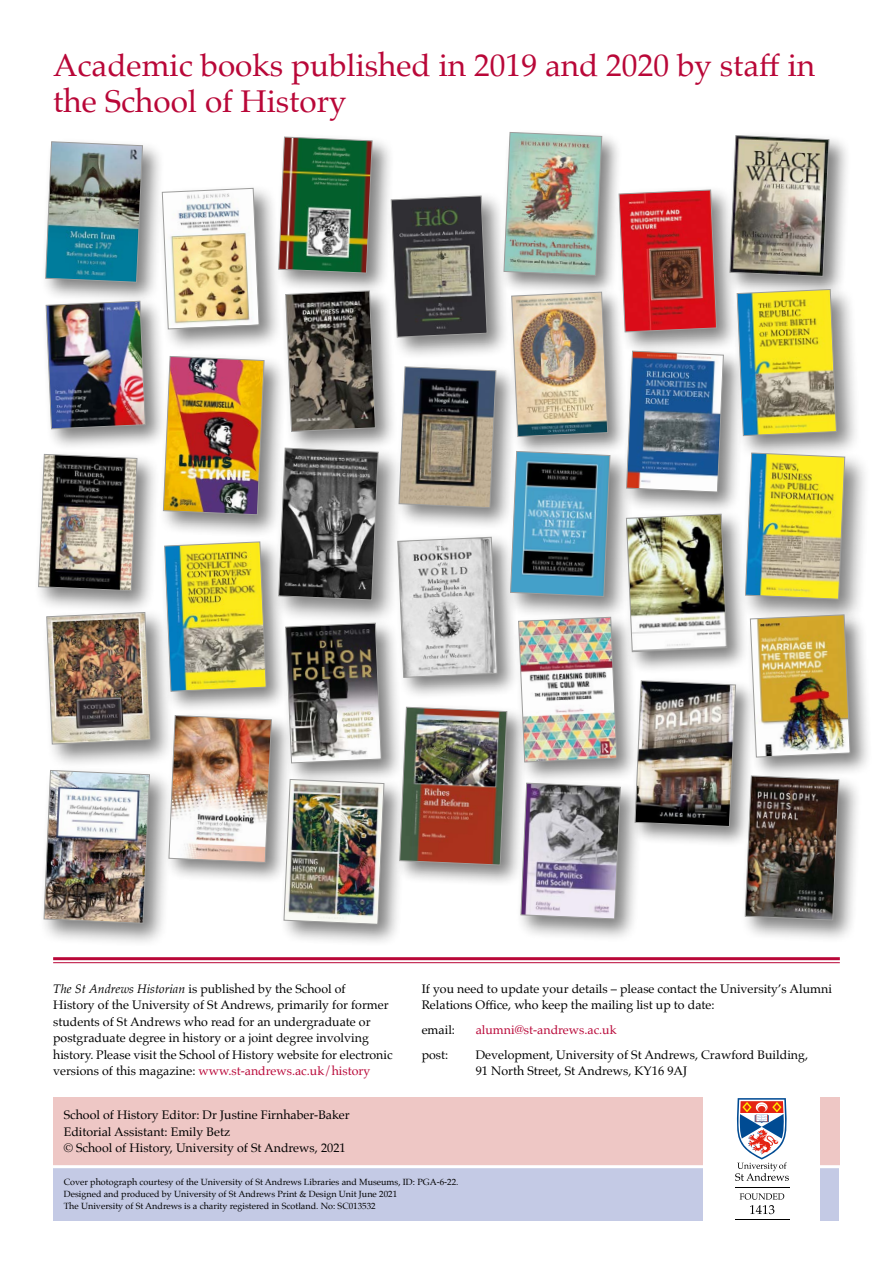
<style>
.page{position:relative;width:893px;height:1263px;background:#fff}
.page>*{position:absolute;margin:0;border:0;box-sizing:border-box;transform-origin:0 0}
.Head{font:31.5px "Palatino";color:#b90738}
.PubInfo{font:12.3px/16.5px "Palatino";color:#000}
.PubInfo-2{font:12.3px "Palatino";color:#b90738}
.SmallPrint{font:9px "Palatino";color:#000}
.s1{font-style:italic}
.s2{color:#b90738}
</style>
<div class="page">
<div style="left:41px;top:137px;width:124px;height:168px;background:#000;opacity:.5"></div>
<img style="left:45px;top:141px;width:98px;height:142px">
<div style="left:41px;top:296px;width:127px;height:155px;background:#000;opacity:.5"></div>
<img style="left:46px;top:301px;width:100px;height:128px">
<div style="left:33px;top:449px;width:128px;height:165px;background:#000;opacity:.5"></div>
<svg style="left:38px;top:454px;width:100px;height:137px;background:#7c776f"></svg>
<div style="left:41px;top:607px;width:134px;height:162px;background:#000;opacity:.5"></div>
<img style="left:46px;top:612px;width:105px;height:133px">
<div style="left:39px;top:765px;width:135px;height:183px;background:#000;opacity:.5"></div>
<img style="left:43px;top:770px;width:107px;height:154px">
<div style="left:157px;top:183px;width:126px;height:169px;background:#000;opacity:.5"></div>
<svg style="left:162px;top:188px;width:98px;height:141px"></svg>
<div style="left:158px;top:351px;width:130px;height:187px;background:#000;opacity:.5"></div>
<img style="left:163px;top:356px;width:102px;height:159px">
<div style="left:160px;top:537px;width:129px;height:177px;background:#000;opacity:.5"></div>
<img style="left:164px;top:541px;width:103px;height:151px">
<div style="left:164px;top:711px;width:130px;height:174px;background:#000;opacity:.5"></div>
<img style="left:168px;top:715px;width:104px;height:148px">
<div style="left:274px;top:132px;width:121px;height:163px;background:#000;opacity:.5"></div>
<svg style="left:278px;top:136px;width:95px;height:138px;background:#537151"></svg>
<div style="left:281px;top:286px;width:117px;height:168px;background:#000;opacity:.5"></div>
<svg style="left:285px;top:290px;width:91px;height:142px;background:#5f5a54"></svg>
<div style="left:273px;top:442px;width:131px;height:184px;background:#000;opacity:.5"></div>
<svg style="left:278px;top:448px;width:101px;height:152px;background:#5a5a5a"></svg>
<div style="left:281px;top:618px;width:123px;height:167px;background:#000;opacity:.5"></div>
<svg style="left:285px;top:623px;width:97px;height:140px;background:#75736f"></svg>
<div style="left:279px;top:774px;width:128px;height:174px;background:#000;opacity:.5"></div>
<img style="left:283px;top:779px;width:101px;height:146px">
<div style="left:386px;top:191px;width:125px;height:170px;background:#000;opacity:.5"></div>
<svg style="left:391px;top:195px;width:97px;height:143px;background:#5c5b58"></svg>
<div style="left:394px;top:362px;width:126px;height:169px;background:#000;opacity:.5"></div>
<svg style="left:398px;top:366px;width:98px;height:142px;background:#7d7972"></svg>
<div style="left:393px;top:533px;width:127px;height:167px;background:#000;opacity:.5"></div>
<svg style="left:397px;top:537px;width:101px;height:141px;background:#ccc"></svg>
<div style="left:395px;top:702px;width:134px;height:185px;background:#000;opacity:.5"></div>
<img style="left:399px;top:707px;width:108px;height:158px">
<div style="left:499px;top:128px;width:124px;height:169px;background:#000;opacity:.5"></div>
<img style="left:503px;top:132px;width:99px;height:144px">
<div style="left:507px;top:287px;width:122px;height:171px;background:#000;opacity:.5"></div>
<img style="left:511px;top:292px;width:97px;height:145px">
<div style="left:505px;top:446px;width:130px;height:175px;background:#000;opacity:.5"></div>
<svg style="left:510px;top:451px;width:100px;height:146px;background:#5188a1"></svg>
<div style="left:514px;top:612px;width:126px;height:173px;background:#000;opacity:.5"></div>
<img style="left:518px;top:617px;width:99px;height:145px">
<div style="left:516px;top:778px;width:128px;height:164px;background:#000;opacity:.5"></div>
<svg style="left:520px;top:783px;width:101px;height:136px;background:#9f99a6"></svg>
<div style="left:614px;top:185px;width:126px;height:171px;background:#000;opacity:.5"></div>
<svg style="left:618px;top:189px;width:99px;height:143px;background:#c13437"></svg>
<div style="left:622px;top:346px;width:124px;height:169px;background:#000;opacity:.5"></div>
<svg style="left:626px;top:351px;width:98px;height:142px;background:#657f9f"></svg>
<div style="left:622px;top:509px;width:127px;height:165px;background:#000;opacity:.5"></div>
<img style="left:626px;top:514px;width:101px;height:138px">
<div style="left:630px;top:676px;width:127px;height:172px;background:#000;opacity:.5"></div>
<img style="left:634px;top:680px;width:102px;height:147px">
<div style="left:725px;top:131px;width:126px;height:168px;background:#000;opacity:.5"></div>
<svg style="left:729px;top:135px;width:100px;height:142px;background:#9e988a"></svg>
<div style="left:732px;top:284px;width:129px;height:176px;background:#000;opacity:.5"></div>
<img style="left:737px;top:289px;width:100px;height:147px">
<div style="left:740px;top:447px;width:131px;height:178px;background:#000;opacity:.5"></div>
<img style="left:745px;top:452px;width:100px;height:148px">
<div style="left:746px;top:610px;width:127px;height:170px;background:#000;opacity:.5"></div>
<img style="left:750px;top:614px;width:101px;height:144px">
<div style="left:740px;top:771px;width:123px;height:172px;background:#000;opacity:.5"></div>
<img style="left:745px;top:775px;width:94px;height:145px">
<div style="left:53px;top:1166px;width:786px;height:55px;background:#c4cae5"></div>
<div style="left:53px;top:1098px;width:787px;height:68px;background:#eec7c5"></div>
<hr style="left:37px;top:1165px;width:839px;height:3px;background:#fff">
<hr style="left:53px;top:957px;width:787px;height:3px;background:#b90738">
<hr style="left:53px;top:962px;width:787px;height:1px;background:#b90738">
<div style="left:703px;top:1073px;width:117px;height:159px;background:#fff"></div>
<hr style="left:734px;top:1187px;width:55px;height:1px;background:#000">
<hr style="left:734px;top:1219px;width:55px;height:1px;background:#000">
<svg style="left:740px;top:1193px;width:44px;height:21px"></svg>
<svg style="left:735px;top:1098px;width:54px;height:83px"></svg>
<h2 class="Head" style="left:53px;top:39px;width:763px">Academic books published in 2019 and 2020 by staff in</h2>
<h2 class="Head" style="left:53px;top:75px;width:295px">the School of History</h2>
<p class="PubInfo" style="left:53px;top:980px;width:337px"><span class="s1">The St Andrews Historian</span> is published by the School of<br>History of the University of St Andrews, primarily for former students of St Andrews who read for an undergraduate or</p>
<p class="PubInfo" style="left:53px;top:1030px;width:317px">postgraduate degree in history or a joint degree involving</p>
<p class="PubInfo" style="left:53px;top:1046px;width:341px">history. Please visit the School of History website for electronic versions of this magazine: <span class="s2">www.st-andrews.ac.uk/history</span></p>
<p class="PubInfo" style="left:422px;top:980px;width:412px">If you need to update your details – please contact the University’s Alumni<br>Relations Office, who keep the mailing list up to date:</p>
<p class="PubInfo" style="left:422px;top:1021px;width:35px">email:</p>
<p class="PubInfo-2" style="left:476px;top:1019px;width:142px">alumni@st-andrews.ac.uk</p>
<p class="PubInfo" style="left:422px;top:1046px;width:28px">post:</p>
<p class="PubInfo" style="left:476px;top:1046px;width:334px">Development, University of St Andrews, Crawford Building,</p>
<p class="PubInfo" style="left:476px;top:1062px;width:213px">91 North Street, St Andrews, KY16 9AJ</p>
<p class="PubInfo" style="left:64px;top:1106px;width:287px">School of History Editor: Dr Justine Firnhaber-Baker</p>
<p class="PubInfo" style="left:64px;top:1123px;width:168px">Editorial Assistant: Emily Betz</p>
<p class="PubInfo" style="left:64px;top:1139px;width:283px">© School of History, University of St Andrews, 2021</p>
<p class="SmallPrint" style="left:64px;top:1174px;width:396px">Cover photograph courtesy of the University of St Andrews Libraries and Museums, ID: PGA-6-22.</p>
<p class="SmallPrint" style="left:64px;top:1186px;width:335px">Designed and produced by University of St Andrews Print &amp; Design Unit June 2021</p>
<p class="SmallPrint" style="left:64px;top:1199px;width:313px">The University of St Andrews is a charity registered in Scotland. No: SC013532</p>
</div>
